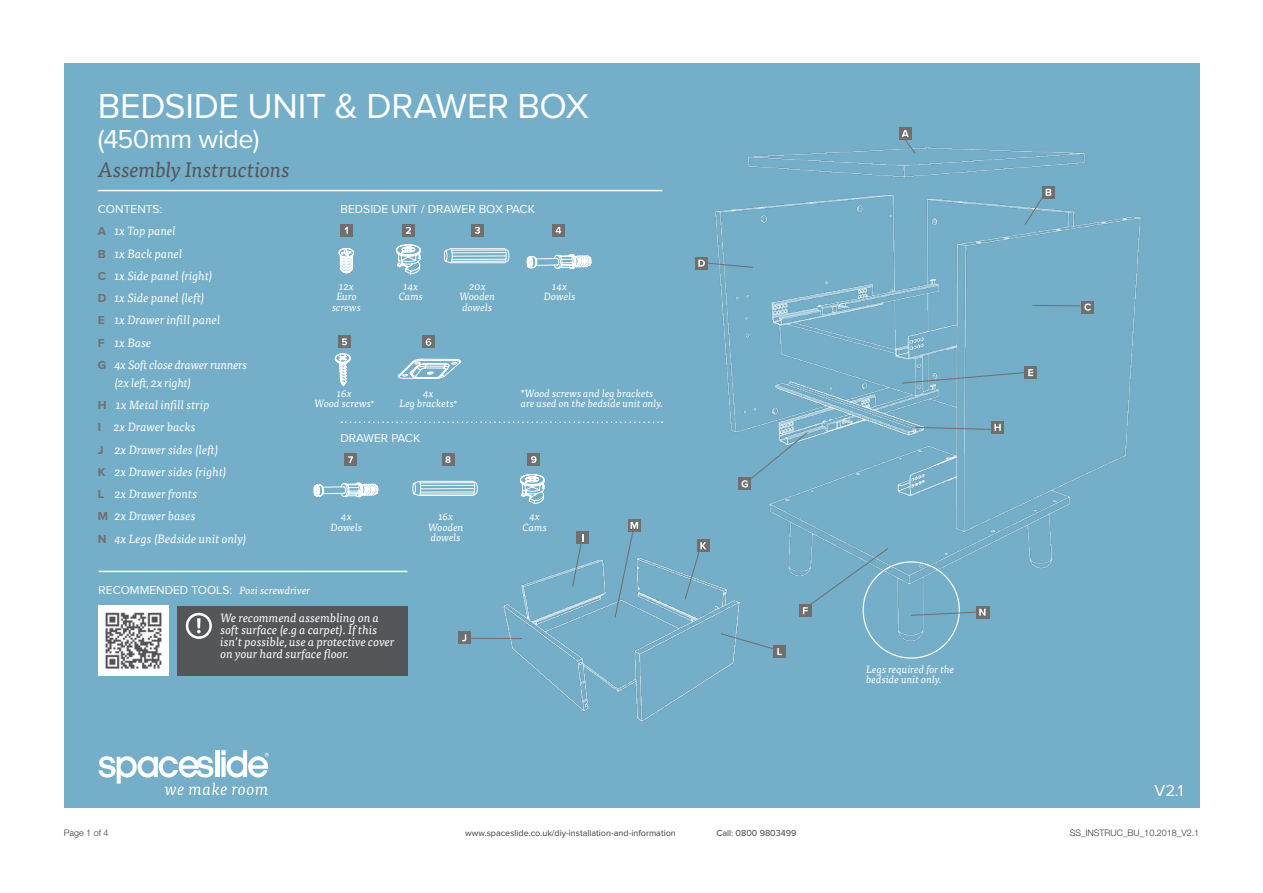
<style>
.page{position:relative;width:1263px;height:893px;background:#fff}
.page>*{position:absolute;margin:0;border:0;box-sizing:border-box;transform-origin:0 0}
.t1{font:36px "Proxima Nova";letter-spacing:-.01em;color:#fff}
.t2{font:27px "Proxima Nova";letter-spacing:-.02em;color:#fff}
.t3{font:italic 21px "Tisa Pro";letter-spacing:-.015em;color:#55565a}
.t4{font:16.5px "Proxima Nova";color:#fff}
.t5{font:italic 12px/22.2px "Tisa Pro";color:#fff}
.t6{font:12px "Proxima Nova";color:#fff}
.t7{font:italic 10.5px/10.5px "Tisa Pro";color:#fff;text-align:center}
.t8{font:9px "Proxima Nova";color:#3c3c3b}
.t9{font:300 9px "Helvetica Neue LT Std";color:#3c3c3b}
.s1{font-family:"Proxima Nova";font-weight:700;font-style:normal;color:#706f6f}
.s2{font-size:9px}
.s3{font-family:"Tisa Pro";font-style:italic;font-size:10.5px}
</style>
<div class="page">
<div style="left:64px;top:64px;width:1135px;height:744px;background:#74aec8"></div>
<hr style="left:98px;top:190px;width:564px;height:1px;background:#fff">
<hr style="left:99px;top:571px;width:308px;height:1px;background:#fff">
<svg style="left:99px;top:750px;width:170px;height:45px"></svg>
<div style="left:340px;top:224px;width:13px;height:12px;background:#706f6f"></div>
<svg style="left:344px;top:227px;width:4px;height:7px"></svg>
<div style="left:471px;top:224px;width:12px;height:12px;background:#706f6f"></div>
<svg style="left:475px;top:227px;width:5px;height:7px"></svg>
<svg style="left:339px;top:248px;width:15px;height:25px"></svg>
<div style="left:552px;top:224px;width:12px;height:12px;background:#706f6f"></div>
<svg style="left:556px;top:227px;width:5px;height:7px"></svg>
<svg style="left:335px;top:353px;width:16px;height:33px"></svg>
<div style="left:422px;top:336px;width:12px;height:12px;background:#706f6f"></div>
<svg style="left:426px;top:338px;width:5px;height:8px"></svg>
<img style="left:458px;top:519px;width:277px;height:203px">
<svg style="left:520px;top:474px;width:24px;height:30px"></svg>
<svg style="left:396px;top:245px;width:25px;height:29px"></svg>
<svg style="left:527px;top:254px;width:65px;height:15px"></svg>
<svg style="left:313px;top:482px;width:65px;height:15px"></svg>
<div style="left:344px;top:454px;width:13px;height:12px;background:#706f6f"></div>
<svg style="left:348px;top:456px;width:5px;height:7px"></svg>
<img style="left:651px;top:147px;width:490px;height:497px">
<div style="left:899px;top:128px;width:12px;height:12px;background:#706f6f"></div>
<svg style="left:901px;top:130px;width:15px;height:24px"></svg>
<div style="left:991px;top:421px;width:13px;height:12px;background:#706f6f"></div>
<div style="left:576px;top:531px;width:12px;height:13px;background:#706f6f"></div>
<svg style="left:572px;top:534px;width:11px;height:53px"></svg>
<svg style="left:976px;top:606px;width:13px;height:12px"></svg>
<svg style="left:914px;top:424px;width:87px;height:7px"></svg>
<div style="left:1082px;top:301px;width:12px;height:12px;background:#706f6f"></div>
<svg style="left:1032px;top:303px;width:59px;height:8px"></svg>
<div style="left:799px;top:605px;width:12px;height:12px;background:#706f6f"></div>
<svg style="left:802px;top:547px;width:87px;height:67px"></svg>
<svg style="left:698px;top:260px;width:55px;height:8px"></svg>
<div style="left:773px;top:645px;width:13px;height:13px;background:#706f6f"></div>
<svg style="left:720px;top:633px;width:62px;height:22px"></svg>
<svg style="left:1051px;top:186px;width:3px;height:12px"></svg>
<svg style="left:1024px;top:186px;width:27px;height:39px"></svg>
<div style="left:458px;top:632px;width:12px;height:12px;background:#706f6f"></div>
<svg style="left:462px;top:634px;width:4px;height:7px"></svg>
<div style="left:697px;top:540px;width:12px;height:12px;background:#706f6f"></div>
<svg style="left:684px;top:542px;width:22px;height:58px"></svg>
<svg style="left:628px;top:519px;width:12px;height:12px"></svg>
<svg style="left:614px;top:522px;width:24px;height:96px"></svg>
<svg style="left:413px;top:481px;width:64px;height:15px"></svg>
<svg style="left:444px;top:248px;width:65px;height:15px"></svg>
<div style="left:177px;top:606px;width:230px;height:69px;background:#55565a"></div>
<svg style="left:197px;top:618px;width:4px;height:15px"></svg>
<div style="left:186px;top:613px;width:26px;height:26px;border:3px solid #fff;border-radius:50%"></div>
<svg style="left:341px;top:421px;width:321px;height:2px"></svg>
<div style="left:402px;top:224px;width:12px;height:12px;background:#706f6f"></div>
<svg style="left:406px;top:227px;width:5px;height:7px"></svg>
<div style="left:338px;top:336px;width:13px;height:12px;background:#706f6f"></div>
<svg style="left:342px;top:338px;width:5px;height:7px"></svg>
<div style="left:442px;top:454px;width:12px;height:12px;background:#706f6f"></div>
<svg style="left:445px;top:456px;width:6px;height:7px"></svg>
<div style="left:1025px;top:367px;width:12px;height:12px;background:#706f6f"></div>
<svg style="left:902px;top:369px;width:131px;height:15px"></svg>
<svg style="left:399px;top:359px;width:62px;height:20px"></svg>
<div style="left:528px;top:454px;width:12px;height:12px;background:#706f6f"></div>
<svg style="left:531px;top:456px;width:5px;height:7px"></svg>
<img style="left:99px;top:606px;width:69px;height:69px">
<div style="left:739px;top:478px;width:12px;height:12px;background:#706f6f"></div>
<svg style="left:741px;top:432px;width:67px;height:55px"></svg>
<svg style="left:910px;top:609px;width:75px;height:7px"></svg>
<h1 class="t1" style="left:98px;top:85px;width:493px">BEDSIDE UNIT &amp; DRAWER BOX</h1>
<h2 class="t2" style="left:98px;top:123px;width:163px">(450mm wide)</h2>
<h3 class="t3" style="left:98px;top:154px;width:194px">Assembly Instructions</h3>
<p class="t6" style="left:98px;top:202px;width:66px">CONTENTS:</p>
<p class="t5" style="left:98px;top:219px;width:151px"><span class="s1">A</span> 1x Top panel<br><span class="s1">B</span> 1x Back panel<br><span class="s1">C</span> 1x Side panel (right)<br><span class="s1">D</span> 1x Side panel (left)<br><span class="s1">E</span> 1x Drawer infill panel<br><span class="s1">F</span> 1x Base<br><span class="s1">G</span> 4x Soft close drawer runners</p>
<p class="t5" style="left:98px;top:371px;width:150px;text-indent:16px">(2x left, 2x right)<br><span class="s1">H</span> 1x Metal infill strip<br><span class="s1">I</span> 2x Drawer backs<br><span class="s1">J</span> 2x Drawer sides (left)<br><span class="s1">K</span> 2x Drawer sides (right)<br><span class="s1">L</span> 2x Drawer fronts<br><span class="s1">M</span> 2x Drawer bases<br><span class="s1">N</span> 4x Legs (Bedside unit only)</p>
<p class="t6" style="left:340px;top:202px;width:196px">BEDSIDE UNIT / DRAWER BOX PACK</p>
<p class="t7" style="left:332px;top:280px;width:31px">12x<br>Euro screws</p>
<p class="t7" style="left:399px;top:280px;width:26px">14x<br>Cams</p>
<p class="t7" style="left:544px;top:280px;width:33px">14x<br>Dowels</p>
<p class="t7" style="left:460px;top:280px;width:37px">20x<br>Wooden dowels</p>
<p class="t7" style="left:315px;top:387px;width:61px">16x<br>Wood screws<span class="s2">*</span></p>
<p class="t7" style="left:399px;top:387px;width:59px">4x<br>Leg brackets<span class="s2">*</span></p>
<p class="t7" style="left:521px;top:387px;width:144px;text-align:left">*Wood screws and leg brackets are used on the bedside unit only.</p>
<p class="t6" style="left:340px;top:431px;width:81px">DRAWER PACK</p>
<p class="t7" style="left:428px;top:511px;width:37px">16x<br>Wooden dowels</p>
<p class="t7" style="left:331px;top:511px;width:33px">4x<br>Dowels</p>
<p class="t7" style="left:523px;top:511px;width:26px">4x<br>Cams</p>
<p class="t6" style="left:99px;top:583px;width:213px">RECOMMENDED TOOLS: <span class="s3">Pozi screwdriver</span></p>
<p class="t5" style="left:220px;top:611px;width:176px;line-height:12px">We recommend assembling on a soft surface (e.g a carpet). If this isn’t possible, use a protective cover on your hard surface floor.</p>
<p class="t7" style="left:866px;top:663px;width:90px;text-align:left">Legs required for the bedside unit only.</p>
<h3 class="t4" style="left:1154px;top:781px;width:30px">V2.1</h3>
<p class="t9" style="left:64px;top:827px;width:46px">Page 1 of 4</p>
<p class="t8" style="left:465px;top:828px;width:212px">www.spaceslide.co.uk/diy-installation-and-information</p>
<p class="t8" style="left:716px;top:828px;width:82px">Call: 0800 9803499</p>
<p class="t9" style="left:1070px;top:827px;width:131px">SS_INSTRUC_BU_10.2018_V2.1</p>
</div>
